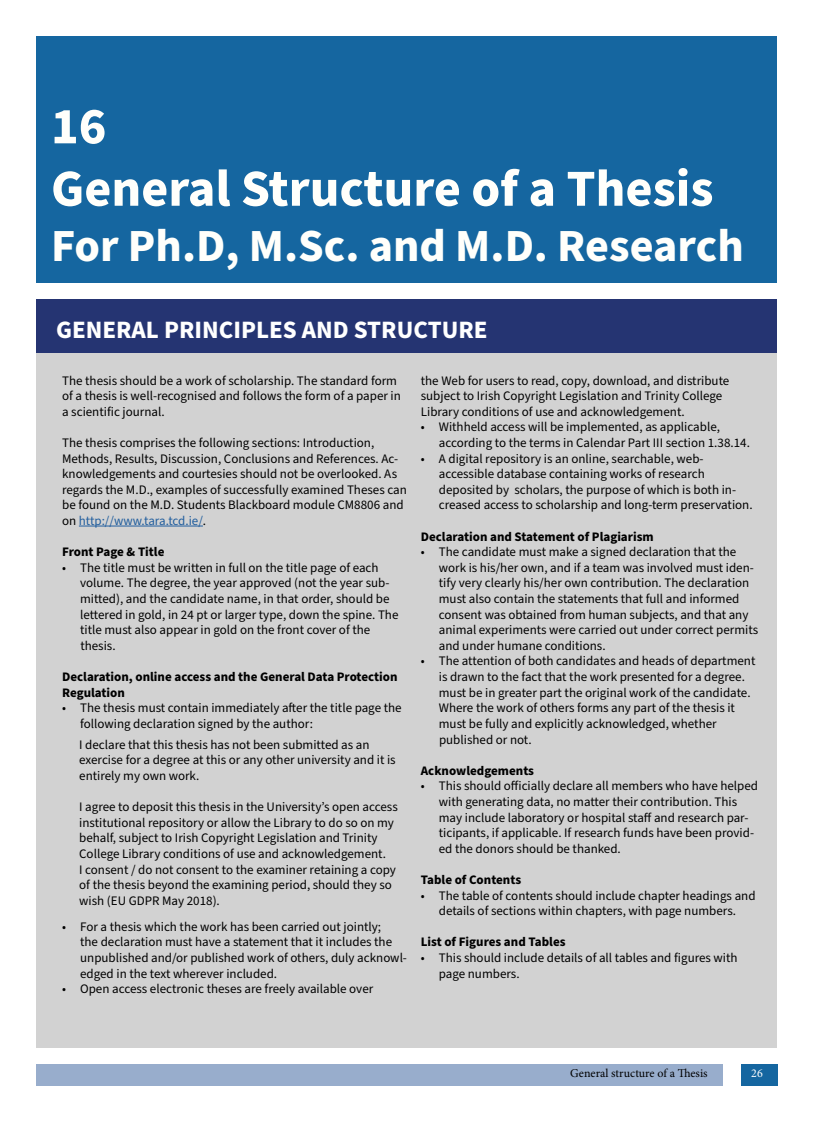
<style>
.page{position:relative;width:814px;height:1122px;background:#fff}
.page>*{position:absolute;margin:0;border:0;box-sizing:border-box;transform-origin:0 0}
.t1{font:700 52px/62.4px "Source Sans Pro";color:#fffffb}
.t2{font:700 46px "Source Sans Pro";color:#fffffb}
.t3{font:700 25px "Source Sans Pro";color:#fff}
.t4{font:13px/15.6px "Source Sans Pro";color:#000}
.t5{font:700 13px/15.6px "Source Sans Pro";color:#000}
.t6{font:12px "Minion Pro";color:#000}
.t7{font:12px "Minion Pro";color:#fff}
.s1{color:#215e9e}
</style>
<div class="page">
<div style="left:36px;top:36px;width:741px;height:247px;background:#1566a0"></div>
<div style="left:36px;top:300px;width:741px;height:53px;background:#253472"></div>
<div style="left:36px;top:353px;width:741px;height:694px;background:#d2d2d2"></div>
<hr style="left:79px;top:526px;width:124px;height:1px;background:#215e9e">
<div style="left:36px;top:1064px;width:686px;height:22px;background:#98adcc"></div>
<div style="left:741px;top:1064px;width:36px;height:22px;background:#1566a0"></div>
<h1 class="t1" style="left:51px;top:96px;width:664px">16<br>General Structure of a Thesis</h1>
<h2 class="t2" style="left:51px;top:214px;width:694px">For Ph.D, M.Sc. and M.D. Research</h2>
<h3 class="t3" style="left:56px;top:313px;width:433px">GENERAL PRINCIPLES AND STRUCTURE</h3>
<p class="t4" style="left:62px;top:373px;width:340px">The thesis should be a work of scholarship. The standard form of a thesis is well-recognised and follows the form of a paper in a scientific journal.</p>
<p class="t4" style="left:62px;top:435px;width:346px">The thesis comprises the following sections: Introduction, Methods, Results, Discussion, Conclusions and References. Ac&shy;knowledgements and courtesies should not be overlooked. As regards the M.D., examples of successfully examined Theses can be found on the M.D. Students Blackboard module CM8806 and on <span class="s1">http://www.tara.tcd.ie/</span>.</p>
<p class="t5" style="left:62px;top:544px;width:104px">Front Page &amp; Title</p>
<p class="t4" style="left:80px;top:560px;width:320px;text-indent:-18px">• The title must be written in full on the title page of each volume. The degree, the year approved (not the year sub&shy;mitted), and the candidate name, in that order, should be lettered in gold, in 24 pt or larger type, down the spine. The title must also appear in gold on the front cover of the thesis.</p>
<p class="t5" style="left:62px;top:669px;width:337px">Declaration, online access and the General Data Protection<br>Regulation</p>
<p class="t4" style="left:80px;top:700px;width:323px;text-indent:-18px">• The thesis must contain immediately after the title page the following declaration signed by the author:</p>
<p class="t4" style="left:421px;top:373px;width:310px">the Web for users to read, copy, download, and distribute subject to Irish Copyright Legislation and Trinity College<br>Library conditions of use and acknowledgement.</p>
<p class="t4" style="left:439px;top:420px;width:312px;text-indent:-18px">• Withheld access will be implemented, as applicable, according to the terms in Calendar Part III section 1.38.14.</p>
<p class="t4" style="left:439px;top:451px;width:315px;text-indent:-18px">• A digital repository is an online, searchable, web&shy;accessible database containing works of research deposited by scholars, the purpose of which is both in&shy;creased access to scholarship and long-term preservation.</p>
<p class="t5" style="left:421px;top:529px;width:234px">Declaration and Statement of Plagiarism</p>
<p class="t4" style="left:439px;top:544px;width:321px;text-indent:-18px">• The candidate must make a signed declaration that the work is his/her own, and if a team was involved must iden&shy;tify very clearly his/her own contribution. The declaration must also contain the statements that full and informed consent was obtained from human subjects, and that any animal experiments were carried out under correct permits and under humane conditions.</p>
<p class="t4" style="left:439px;top:654px;width:318px;text-indent:-18px">• The attention of both candidates and heads of department is drawn to the fact that the work presented for a degree. must be in greater part the original work of the candidate.<br>Where the work of others forms any part of the thesis it must be fully and explicitly acknowledged, whether published or not.</p>
<p class="t5" style="left:421px;top:763px;width:115px">Acknowledgements</p>
<p class="t4" style="left:439px;top:778px;width:321px;text-indent:-18px">• This should officially declare all members who have helped with generating data, no matter their contribution. This may include laboratory or hospital staff and research par&shy;ticipants, if applicable. If research funds have been provid&shy;ed the donors should be thanked.</p>
<p class="t5" style="left:421px;top:872px;width:102px">Table of Contents</p>
<p class="t4" style="left:421px;top:888px;width:336px;text-align:center">• The table of contents should include chapter headings and details of sections within chapters, with page numbers.</p>
<p class="t5" style="left:421px;top:934px;width:146px">List of Figures and Tables</p>
<p class="t4" style="left:439px;top:950px;width:300px;text-indent:-18px">• This should include details of all tables and figures with page numbers.</p>
<p class="t4" style="left:79px;top:737px;width:318px">I declare that this thesis has not been submitted as an exercise for a degree at this or any other university and it is entirely my own work.</p>
<p class="t4" style="left:79px;top:799px;width:320px">I agree to deposit this thesis in the University’s open access institutional repository or allow the Library to do so on my behalf, subject to Irish Copyright Legislation and Trinity College Library conditions of use and acknowledgement.<br>I consent / do not consent to the examiner retaining a copy of the thesis beyond the examining period, should they so wish (EU GDPR May 2018).</p>
<p class="t4" style="left:80px;top:919px;width:328px;text-indent:-18px">• For a thesis which the work has been carried out jointly;<br>the declaration must have a statement that it includes the unpublished and/or published work of others, duly acknowl&shy;edged in the text wherever included.</p>
<p class="t4" style="left:62px;top:981px;width:313px">• Open access electronic theses are freely available over</p>
<p class="t6" style="left:570px;top:1064px;width:139px">General structure of a Thesis</p>
<p class="t7" style="left:751px;top:1065px;width:13px">26</p>
</div>
